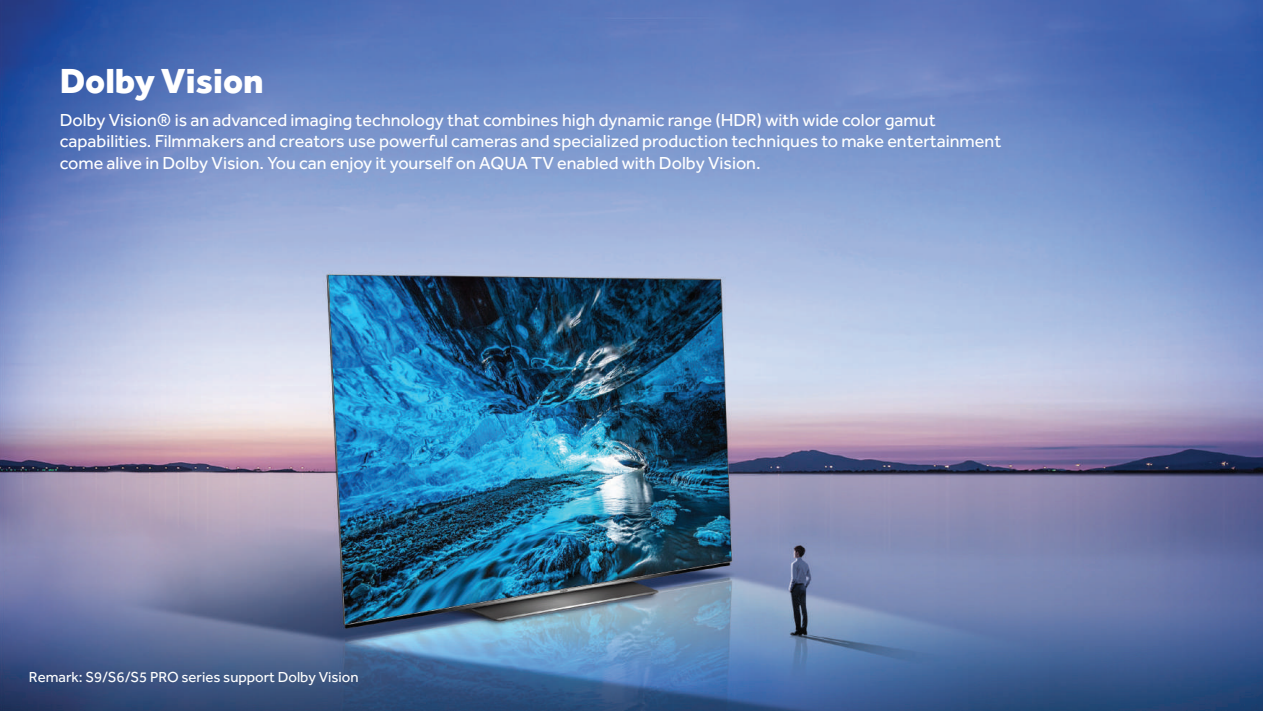
<style>
.page{position:relative;width:1263px;height:711px;background:#fff}
.page>*{position:absolute;margin:0;border:0;box-sizing:border-box;transform-origin:0 0}
.t1{font:800 36px "Effra";color:#fff}
.t2{font:18px/21.6px "Effra";color:#fff}
.t3{font:15px "Effra";color:#fff}
</style>
<div class="page">
<img style="left:0;top:0;width:1263px;height:710px">
<h1 class="t1" style="left:60px;top:59px;width:206px">Dolby Vision</h1>
<p class="t2" style="left:60px;top:109px;width:943px">Dolby Vision® is an advanced imaging technology that combines high dynamic range (HDR) with wide color gamut capabilities. Filmmakers and creators use powerful cameras and specialized production techniques to make entertainment come alive in Dolby Vision. You can enjoy it yourself on AQUA TV enabled with Dolby Vision.</p>
<p class="t3" style="left:29px;top:667px;width:331px">Remark: S9/S6/S5 PRO series support Dolby Vision</p>
</div>
